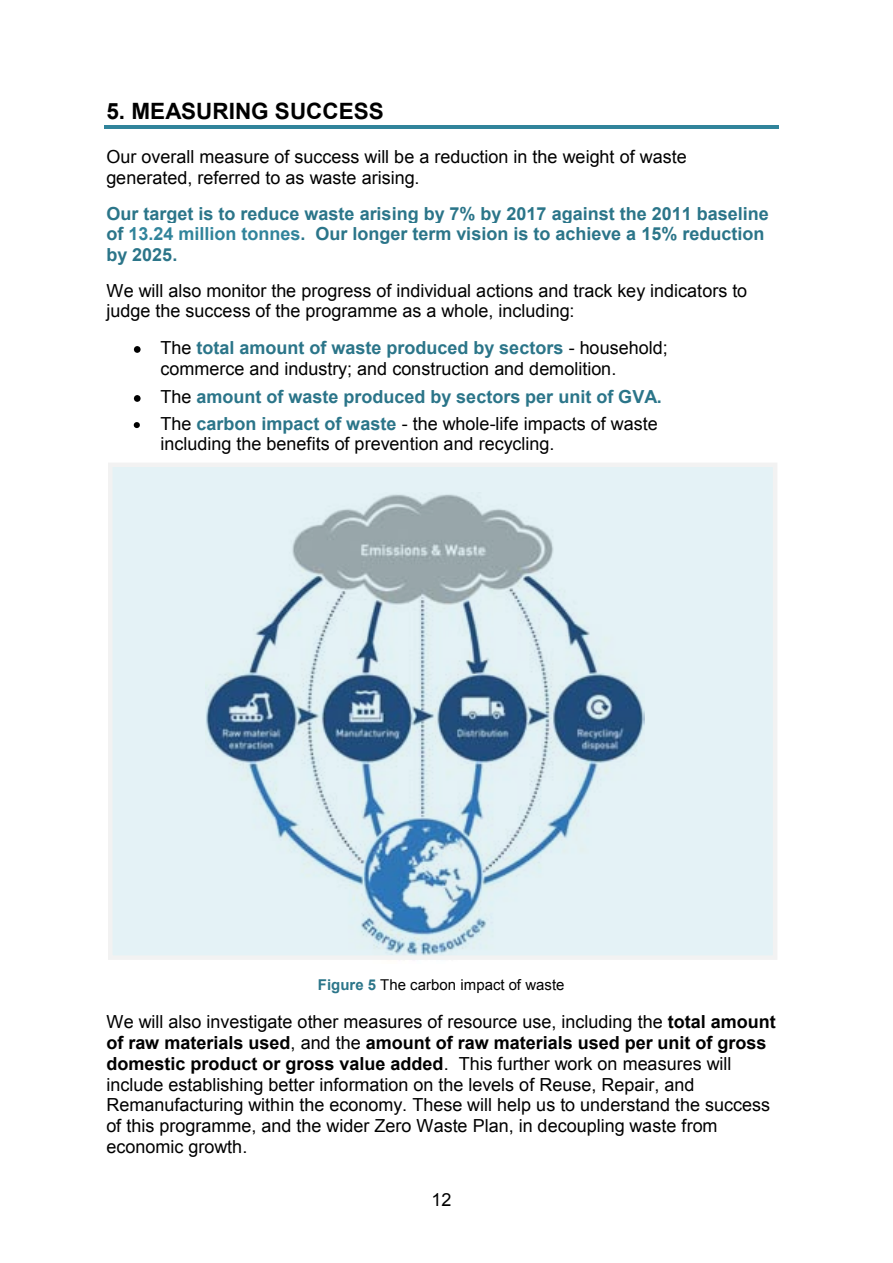
<style>
.page{position:relative;width:893px;height:1263px;background:#fff}
.page>*{position:absolute;margin:0;border:0;box-sizing:border-box;transform-origin:0 0}
.t1{font:700 22.5px "Arial";color:#000}
.t2{font:18px/20.7px "Arial";color:#000}
.t3{font:700 18px/20.5px "Arial";color:#2b7589}
.t4{font:15px "Arial";color:#000}
.s1{color:#31849b}
.s2{font-weight:700;color:#2b7589}
.s3{font-weight:400;color:#000}
.s4{font-weight:700}
</style>
<div class="page">
<hr style="left:104px;top:125px;width:675px;height:4px;background:#31849b">
<img style="left:133px;top:346px;width:8px;height:7px">
<img style="left:133px;top:395px;width:8px;height:7px">
<img style="left:133px;top:422px;width:7px;height:7px">
<div style="left:110px;top:465px;width:665px;height:493px;background:#4bacc6;opacity:.15"></div>
<div style="left:108px;top:463px;width:669px;height:497px;border:4px solid #f2f2f2"></div>
<p class="t1" style="left:106px;top:98px;width:279px">5. MEASURING SUCCESS</p>
<p class="t2" style="left:106px;top:147px;width:582px">Our overall measure of success will be a reduction in the weight of waste generated, referred to as waste arising.</p>
<p class="t3" style="left:106px;top:204px;width:664px">Our target is to reduce waste arising by 7% by 2017 against the 2011 baseline of <span class="s1">13.24 million tonnes</span>. Our longer term vision is to achieve a 15% reduction by 2025.</p>
<p class="t2" style="left:106px;top:280px;width:642px">We will also monitor the progress of individual actions and track key indicators to judge the success of the programme as a whole, including:</p>
<p class="t2" style="left:160px;top:338px;width:509px">The <span class="s2">total amount of waste produced by sectors</span> - household; commerce and industry; and construction and demolition.</p>
<p class="t3" style="left:160px;top:384px;width:503px;line-height:26.7px"><span class="s3">The</span> amount of waste produced by sectors per unit of GVA.<br><span class="s3">The</span> carbon impact of waste <span class="s3">- the whole-life impacts of waste</span></p>
<p class="t2" style="left:160px;top:434px;width:396px">including the benefits of prevention and recycling.</p>
<p class="t4" style="left:318px;top:975px;width:248px"><span class="s2">Figure 5</span> The carbon impact of waste</p>
<p class="t2" style="left:106px;top:1012px;width:671px">We will also investigate other measures of resource use, including the <span class="s4">total amount of raw materials used</span>, and the <span class="s4">amount of raw materials used per unit of gross domestic product or gross value added</span>. This further work on measures will include establishing better information on the levels of Reuse, Repair, and Remanufacturing within the economy. These will help us to understand the success of this programme, and the wider Zero Waste Plan, in decoupling waste from economic growth.</p>
<p class="t2" style="left:431px;top:1189px;width:22px">12</p>
</div>
